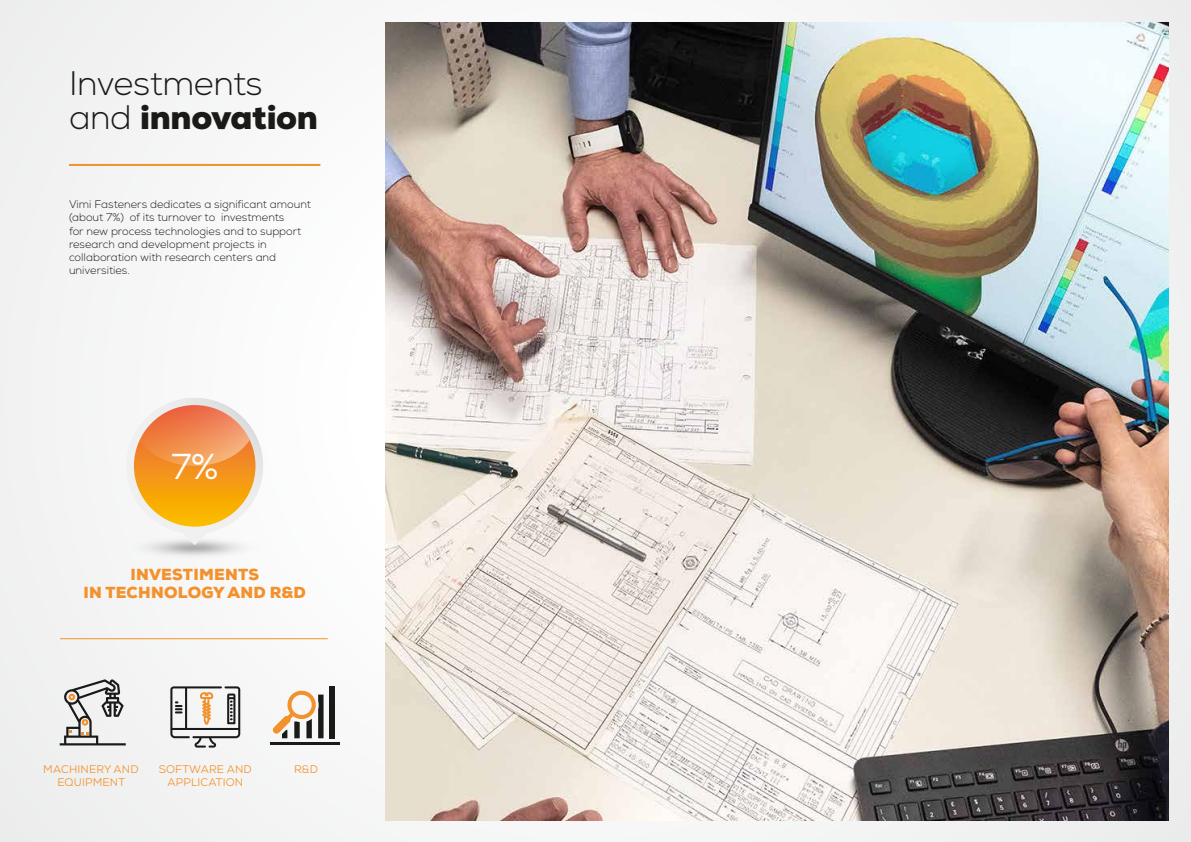
<style>
.page{position:relative;width:1191px;height:842px;background:#f5f5f5}
.page>*{position:absolute;margin:0;border:0;box-sizing:border-box;transform-origin:0 0}
.t1{font:36px "Nexa";color:#fff}
.t2{font:300 34px/34px "Nexa";letter-spacing:-.01em;color:#1a1a18}
.t3{font:900 16px/18px "Nexa";letter-spacing:.015em;color:#f3912c;text-align:center}
.t4{font:300 11px/13.2px "Nexa";color:#1a1a18}
.t5{font:11px/13.2px "Nexa";letter-spacing:.015em;color:#f3912c;text-align:center}
.s1{font-weight:900}
</style>
<div class="page">
<img style="left:386px;top:23px;width:782px;height:797px">
<hr style="left:69px;top:164px;width:251px;height:2px;background:#f3912c">
<hr style="left:60px;top:638px;width:268px;height:1px;background:#f3912c">
<svg style="left:60px;top:679px;width:66px;height:66px"></svg>
<svg style="left:170px;top:686px;width:70px;height:62px"></svg>
<hr style="left:270px;top:742px;width:70px;height:2px;background:#1a1a18">
<div style="left:329px;top:686px;width:6px;height:52px;background:#1a1a18"></div>
<svg style="left:272px;top:690px;width:51px;height:48px"></svg>
<svg style="left:133px;top:398px;width:130px;height:129px"></svg>
<h2 class="t2" style="left:69px;top:67px;width:251px">Investments and <span class="s1">innovation</span></h2>
<p class="t4" style="left:69px;top:198px;width:243px">Vimi Fasteners dedicates a significant amount (about 7%) of its turnover to investments<br>for new process technologies and to support research and development projects in collaboration with research centers and universities.</p>
<h1 class="t1" style="left:171px;top:443px;width:49px">7%</h1>
<h3 class="t3" style="left:83px;top:566px;width:224px">INVESTIMENTS<br>IN TECHNOLOGY AND R&amp;D</h3>
<p class="t5" style="left:43px;top:762px;width:97px">MACHINERY AND<br>EQUIPMENT</p>
<p class="t5" style="left:159px;top:762px;width:95px">SOFTWARE AND<br>APPLICATION</p>
<p class="t5" style="left:294px;top:762px;width:25px">R&amp;D</p>
</div>
